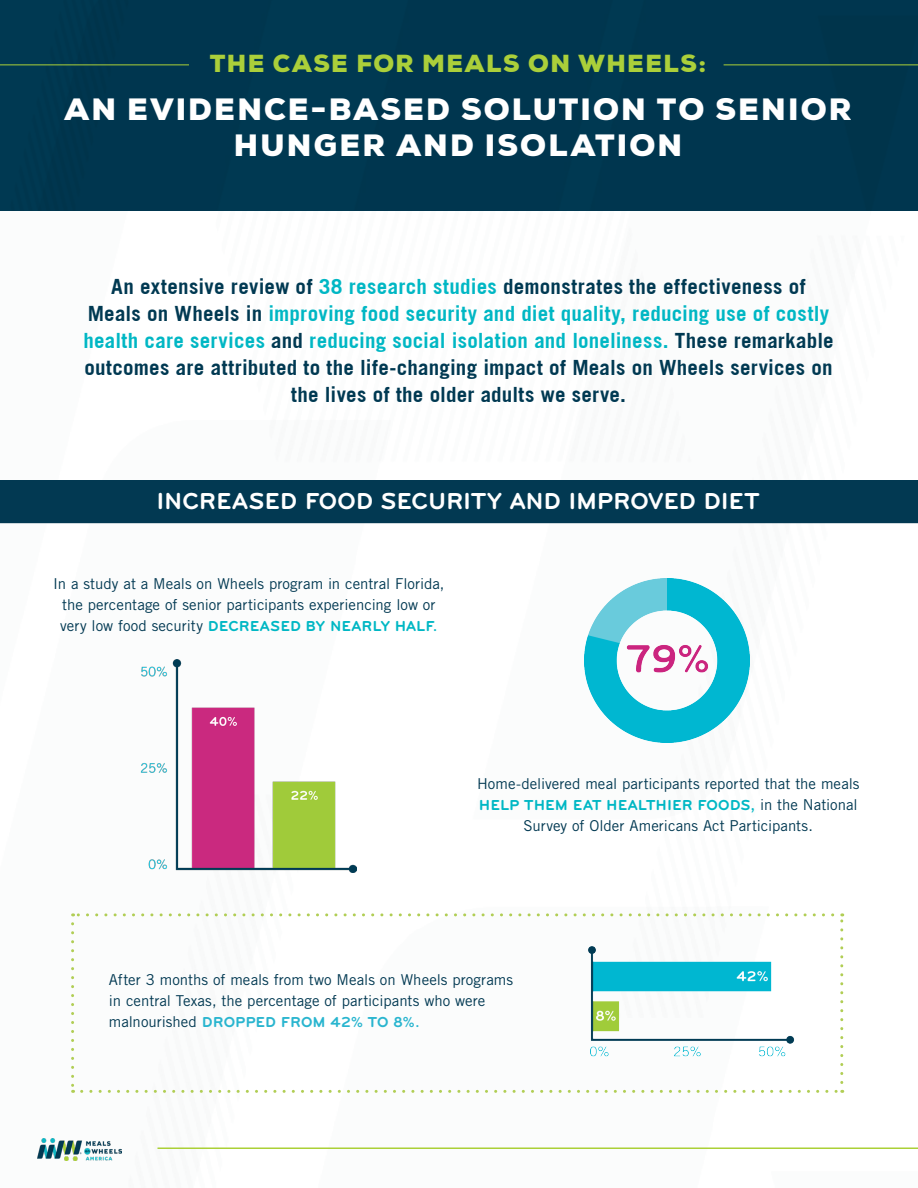
<style>
.page{position:relative;width:918px;height:1188px;background:#fff}
.page>*{position:absolute;margin:0;border:0;box-sizing:border-box;transform-origin:0 0}
.t1{font:900 30px "Nexa";letter-spacing:.07em;color:#fff}
.Body_Copy{font:700 24px "Bryant";letter-spacing:-.01em;color:#fff}
.t2{font:900 24px "Nexa";letter-spacing:.06em;color:#abcf3a}
.Body_Copy-2{font:700 21px/27px "Trade Gothic";letter-spacing:.01em;color:#003952;text-align:center}
.Body_Copy-3{font:15px/21px "Trade Gothic LT Std";letter-spacing:.005em;color:#023952;text-align:center}
.s1{color:#00b7c4}
.s2{font-family:"Bryant";font-weight:700;color:#00b7c4}
.s3{font-family:"Bryant";font-weight:700;color:#29b5cf}
</style>
<div class="page">
<div style="left:0;top:0;width:918px;height:211px;background:#00364f"></div>
<hr style="left:724px;top:64px;width:194px;height:1px;background:#abd037">
<hr style="left:0;top:64px;width:189px;height:1px;background:#abd037">
<img style="left:38px;top:1139px;width:84px;height:21px">
<hr style="left:158px;top:1148px;width:760px;height:1px;background:#abd037">
<img style="left:585px;top:578px;width:164px;height:164px">
<img style="left:583px;top:916px;width:214px;height:174px">
<svg style="left:71px;top:924px;width:3px;height:169px"></svg>
<svg style="left:82px;top:1090px;width:761px;height:3px"></svg>
<svg style="left:840px;top:913px;width:3px;height:170px"></svg>
<svg style="left:73px;top:913px;width:760px;height:3px"></svg>
<div style="left:0;top:480px;width:918px;height:43px;background:#023952"></div>
<img style="left:141px;top:660px;width:215px;height:213px">
<p class="t2" style="left:210px;top:47px;width:498px">THE CASE FOR MEALS ON WHEELS:</p>
<p class="t1" style="left:65px;top:89px;width:789px">AN EVIDENCE-BASED SOLUTION TO SENIOR</p>
<p class="t1" style="left:234px;top:125px;width:450px">HUNGER AND ISOLATION</p>
<p class="Body_Copy-2" style="left:83px;top:273px;width:752px">An extensive review of <span class="s1">38 research studies</span> demonstrates the effectiveness of Meals on Wheels in <span class="s1">improving food security and diet quality, reducing use of costly health care services</span> and <span class="s1">reducing social isolation and loneliness.</span> These remarkable outcomes are attributed to the life-changing impact of Meals on Wheels services on the lives of the older adults we serve.</p>
<p class="Body_Copy" style="left:157px;top:487px;width:604px">INCREASED FOOD SECURITY AND IMPROVED DIET</p>
<p class="Body_Copy-3" style="left:53px;top:573px;width:393px">In a study at a Meals on Wheels program in central Florida, the percentage of senior participants experiencing low or very low food security <span class="s2">DECREASED BY NEARLY HALF.</span></p>
<p class="Body_Copy-3" style="left:477px;top:773px;width:384px">Home-delivered meal participants reported that the meals<br><span class="s2">HELP THEM EAT HEALTHIER FOODS,</span> in the National<br>Survey of Older Americans Act Participants.</p>
<p class="Body_Copy-3" style="left:109px;top:969px;width:406px;text-align:left">After 3 months of meals from two Meals on Wheels programs in central Texas, the percentage of participants who were malnourished <span class="s3">DROPPED FROM 42% TO 8%.</span></p>
</div>
